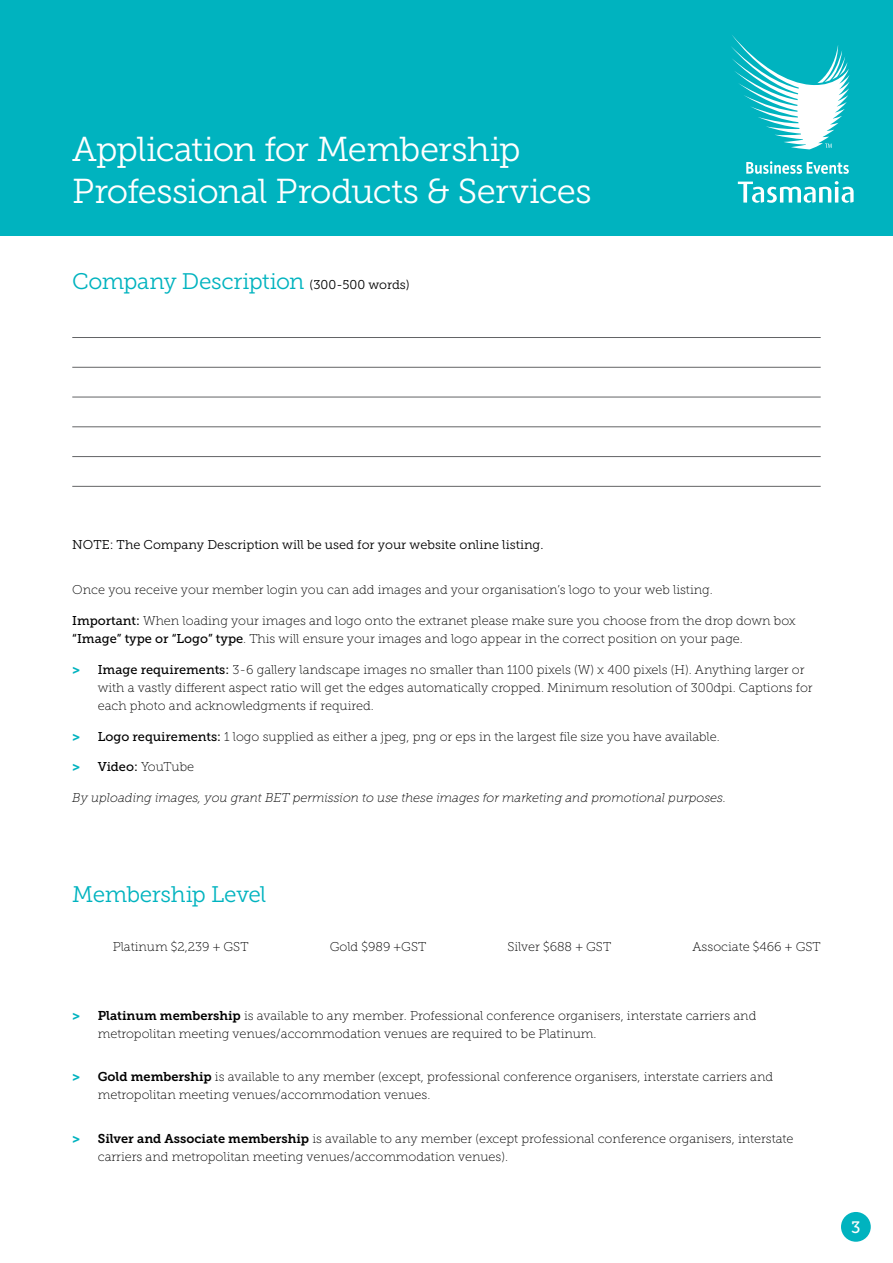
<style>
.page{position:relative;width:893px;height:1263px;background:#fff}
.page>*{position:absolute;margin:0;border:0;box-sizing:border-box;transform-origin:0 0}
.t1{font:34.5px/41.4px "Museo Slab 300";letter-spacing:-.025em;color:#fff}
.t2{font:22.5px "Museo Slab 300";letter-spacing:-.015em;color:#00b3bf}
.t3{font:16.5px "Museo Slab 500";color:#fff}
.t4{font:12.75px/18px "Museo Slab 100";color:#000}
.t5{font:italic 12.75px "Museo Slab 100";color:#000}
.t6{font:12.75px "Museo Slab 300";color:#000}
.s1{font-size:12.75px;color:#000}
.s2{font-family:"Museo Slab 500"}
.s3{font-family:"Museo Slab 900";color:#00b3bf}
.s4{font-family:"Museo Slab 700"}
</style>
<div class="page">
<div style="left:841px;top:1212px;width:30px;height:30px;background:#00b3bf;border-radius:50%"></div>
<div style="left:0;top:0;width:893px;height:236px;background:#00b3bf"></div>
<svg style="left:731px;top:35px;width:123px;height:168px"></svg>
<hr style="left:72px;top:337px;width:749px;height:1px;background:#636466">
<hr style="left:72px;top:397px;width:749px;height:1px;background:#636466">
<hr style="left:72px;top:456px;width:749px;height:1px;background:#636466">
<hr style="left:72px;top:367px;width:749px;height:1px;background:#636466">
<hr style="left:72px;top:427px;width:749px;height:1px;background:#636466">
<hr style="left:72px;top:486px;width:749px;height:1px;background:#636466">
<h1 class="t1" style="left:72px;top:129px;width:521px">Application for Membership<br>Professional Products &amp; Services</h1>
<h2 class="t2" style="left:72px;top:269px;width:339px">Company Description <span class="s1">(300-500 words)</span></h2>
<p class="t6" style="left:72px;top:537px;width:473px">NOTE: The Company Description will be used for your website online listing.</p>
<p class="t4" style="left:72px;top:581px;width:642px">Once you receive your member login you can add images and your organisation’s logo to your web listing.</p>
<p class="t4" style="left:72px;top:612px;width:725px"><span class="s2">Important:</span> When loading your images and logo onto the extranet please make sure you choose from the drop down box <span class="s2">“Image” type or “Logo” type</span>. This will ensure your images and logo appear in the correct position on your page.</p>
<p class="t4" style="left:98px;top:661px;width:716px;text-indent:-26px"><span class="s3">&gt;</span> <span class="s2">Image requirements:</span> 3-6 gallery landscape images no smaller than 1100 pixels (W) x 400 pixels (H). Anything larger or with a vastly different aspect ratio will get the edges automatically cropped. Minimum resolution of 300dpi. Captions for each photo and acknowledgments if required.</p>
<p class="t4" style="left:72px;top:727px;width:649px"><span class="s3">&gt;</span> <span class="s2">Logo requirements:</span> 1 logo supplied as either a jpeg, png or eps in the largest file size you have available.</p>
<p class="t4" style="left:72px;top:758px;width:123px"><span class="s3">&gt;</span> <span class="s2">Video:</span> YouTube</p>
<p class="t5" style="left:72px;top:791px;width:655px">By uploading images, you grant BET permission to use these images for marketing and promotional purposes.</p>
<h2 class="t2" style="left:72px;top:882px;width:196px">Membership Level</h2>
<p class="t4" style="left:113px;top:938px;width:137px">Platinum $2,239 + GST</p>
<p class="t4" style="left:330px;top:938px;width:98px">Gold $989 +GST</p>
<p class="t4" style="left:507px;top:938px;width:105px">Silver $688 + GST</p>
<p class="t4" style="left:693px;top:938px;width:130px">Associate $466 + GST</p>
<p class="t4" style="left:98px;top:1007px;width:660px;text-indent:-26px"><span class="s3">&gt;</span> <span class="s4">Platinum membership</span> is available to any member. Professional conference organisers, interstate carriers and metropolitan meeting venues/accommodation venues are required to be Platinum.</p>
<p class="t4" style="left:98px;top:1068px;width:677px;text-indent:-26px"><span class="s3">&gt;</span> <span class="s4">Gold membership</span> is available to any member (except, professional conference organisers, interstate carriers and metropolitan meeting venues/accommodation venues.</p>
<p class="t4" style="left:98px;top:1130px;width:697px;text-indent:-26px"><span class="s3">&gt;</span> <span class="s4">Silver and Associate membership</span> is available to any member (except professional conference organisers, interstate carriers and metropolitan meeting venues/accommodation venues).</p>
<p class="t3" style="left:851px;top:1218px;width:11px">3</p>
</div>
